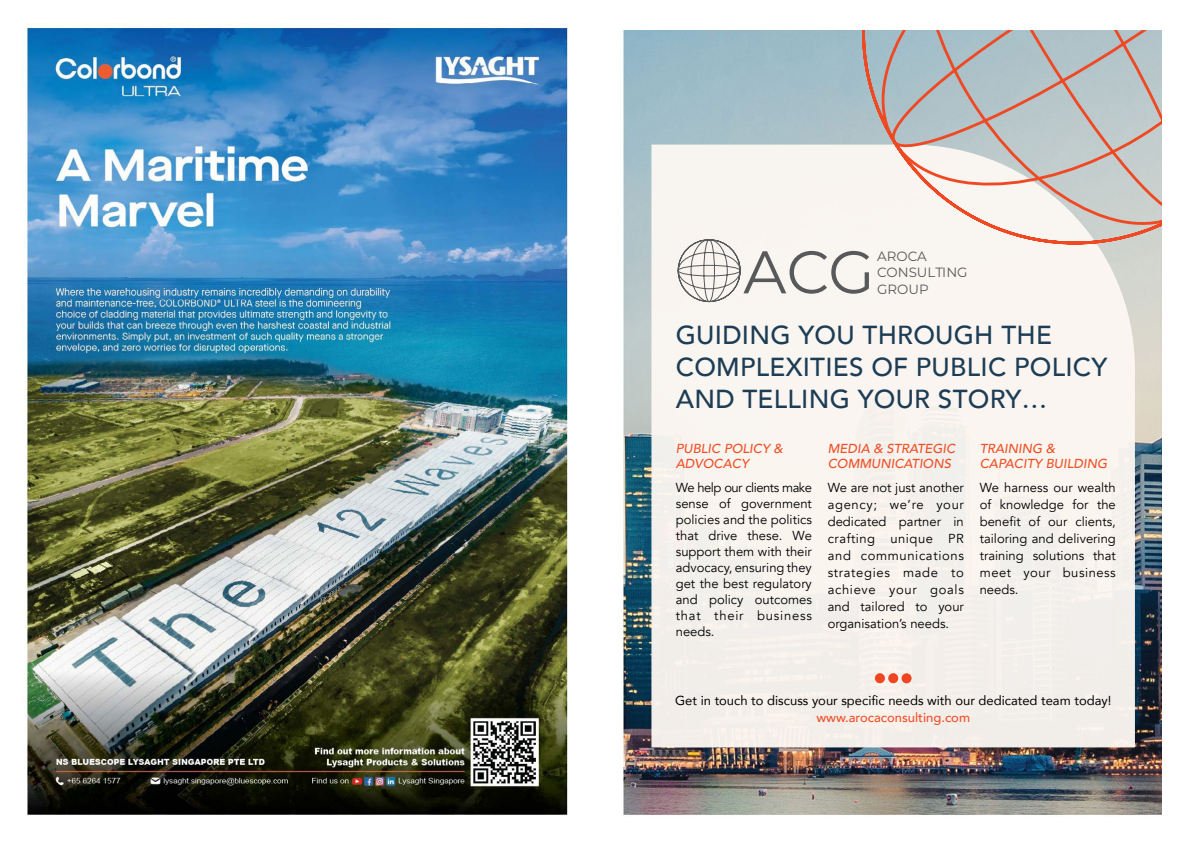
<style>
.page{position:relative;width:1191px;height:842px;background:#fff}
.page>*{position:absolute;margin:0;border:0;box-sizing:border-box;transform-origin:0 0}
.t1{font:60.1px "Montserrat";color:#58595b}
.t2{font:500 26px/32px "Avenir";letter-spacing:.01em;color:#1c3d55}
.t3{font:13.4px/16.1px "Montserrat";color:#58595b}
.t4{font:13px/17px "Avenir";color:#000;text-align:justify}
.t5{font:italic 500 13px/15px "Avenir";color:#f05028}
.t6{font:13px "Avenir";color:#000}
.t7{font:500 13px "Avenir";color:#f05028}
</style>
<div class="page">
<img style="left:24px;top:23px;width:1138px;height:792px">
<div style="left:651px;top:145px;width:484px;height:602px;background:#f9f4ef"></div>
<svg style="left:678px;top:239px;width:62px;height:63px"></svg>
<div style="left:678px;top:239px;width:62px;height:63px;border:1px solid #58595b;border-radius:50%"></div>
<svg style="left:833px;top:30px;width:329px;height:243px"></svg>
<div style="left:901px;top:673px;width:10px;height:10px;background:#ef4523;border-radius:50%"></div>
<div style="left:888px;top:673px;width:10px;height:10px;background:#ef4523;border-radius:50%"></div>
<div style="left:875px;top:673px;width:10px;height:10px;background:#ef4523;border-radius:50%"></div>
<div style="left:585px;top:0;width:606px;height:30px;background:#fff"></div>
<img style="left:257px;top:30px;width:81px;height:20px">
<h1 class="t1" style="left:743px;top:231px;width:133px">ACG</h1>
<p class="t3" style="left:877px;top:248px;width:92px">AROCA<br>CONSULTING</p>
<p class="t3" style="left:877px;top:280px;width:53px">GROUP</p>
<h2 class="t2" style="left:676px;top:318px;width:433px">GUIDING YOU THROUGH THE<br>COMPLEXITIES OF PUBLIC POLICY<br>AND TELLING YOUR STORY…</h2>
<p class="t5" style="left:676px;top:441px;width:109px">PUBLIC POLICY &amp;<br>ADVOCACY</p>
<p class="t5" style="left:979px;top:441px;width:129px">TRAINING &amp;<br>CAPACITY BUILDING</p>
<p class="t5" style="left:827px;top:441px;width:129px">MEDIA &amp; STRATEGIC<br>COMMUNICATIONS</p>
<p class="t4" style="left:827px;top:479px;width:138px">We are not just another agency; we’re your dedicated partner in crafting unique PR and communications strategies made to achieve your goals and tailored to your organisation’s needs.</p>
<p class="t4" style="left:676px;top:480px;width:138px;line-height:16px">We help our clients make sense of government policies and the politics that drive these. We support them with their advocacy, ensuring they get the best regulatory and policy outcomes that their business needs.</p>
<p class="t4" style="left:979px;top:479px;width:138px">We harness our wealth of knowledge for the benefit of our clients, tailoring and delivering training solutions that meet your business needs.</p>
<p class="t6" style="left:675px;top:690px;width:437px">Get in touch to discuss your specific needs with our dedicated team today!</p>
<p class="t7" style="left:816px;top:706px;width:155px">www.arocaconsulting.com</p>
</div>
